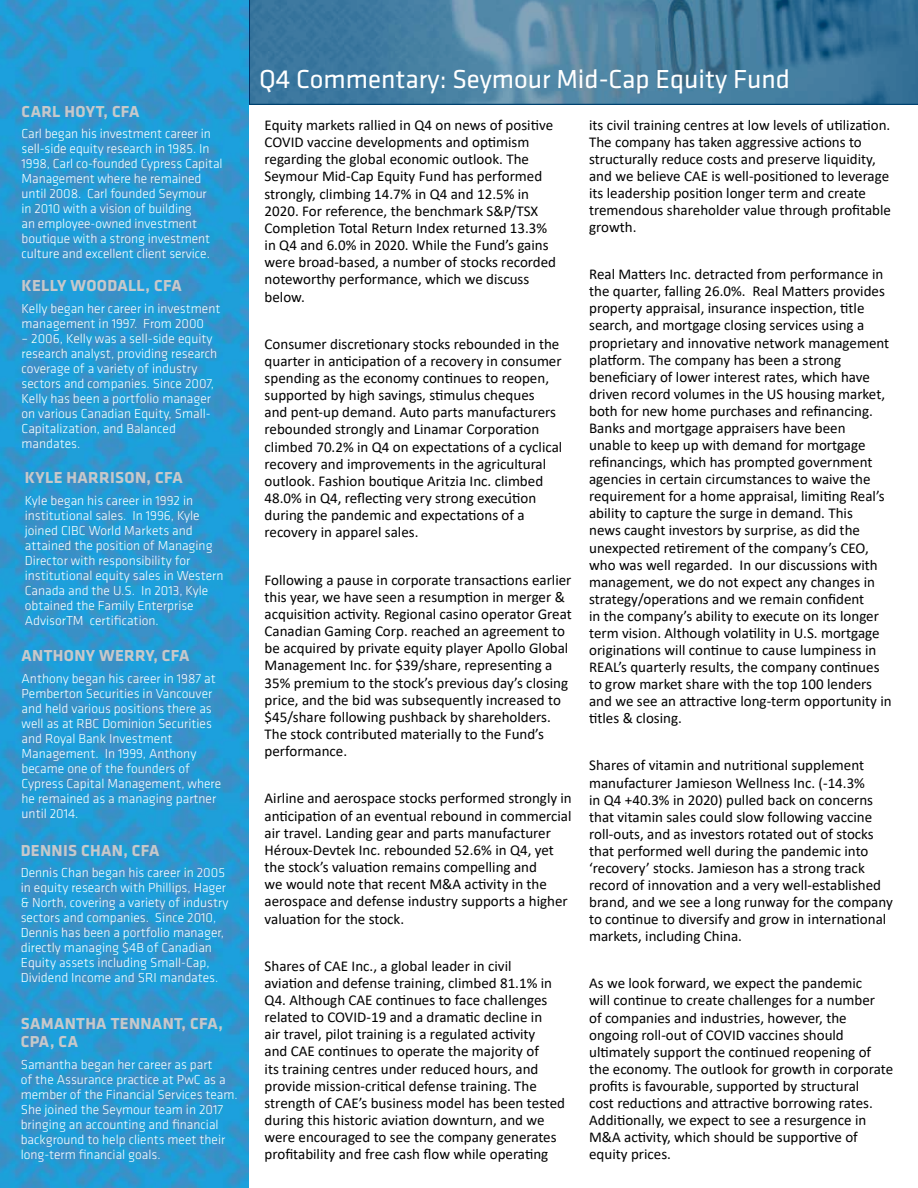
<style>
.page{position:relative;width:918px;height:1188px;background:#fff}
.page>*{position:absolute;margin:0;border:0;box-sizing:border-box;transform-origin:0 0}
.t1{font:27px "Klavika";color:#fff}
.t2{font:700 16.5px/18.1px "Klavika";letter-spacing:.02em;color:#c7c8ca}
.t3{font:15px/17.1px "Calibri";color:#000}
.t4{font:300 13.5px/15px "Klavika";color:#fff}
</style>
<div class="page">
<svg style="left:0;top:0;width:249px;height:1188px;background:#2898d2"></svg>
<img style="left:251px;top:0;width:667px;height:104px">
<p class="t2" style="left:22px;top:102px;width:119px">CARL HOYT, CFA</p>
<p class="t4" style="left:22px;top:126px;width:202px">Carl began his investment career in sell-side equity research in 1985. In 1998, Carl co-founded Cypress Capital Management where he remained until 2008. Carl founded Seymour<br>in 2010 with a vision of building<br>an employee-owned investment boutique with a strong investment culture and excellent client service.</p>
<p class="t2" style="left:22px;top:277px;width:162px">KELLY WOODALL, CFA</p>
<p class="t4" style="left:22px;top:301px;width:200px">Kelly began her career in investment management in 1997. From 2000</p>
<p class="t4" style="left:22px;top:331px;width:197px">– 2006, Kelly was a sell-side equity research analyst, providing research coverage of a variety of industry sectors and companies. Since 2007,<br>Kelly has been a portfolio manager on various Canadian Equity, Small-<br>Capitalization, and Balanced mandates.</p>
<p class="t2" style="left:25px;top:469px;width:159px">KYLE HARRISON, CFA</p>
<p class="t4" style="left:25px;top:493px;width:200px">Kyle began his career in 1992 in institutional sales. In 1996, Kyle joined CIBC World Markets and attained the position of Managing<br>Director with responsibility for institutional equity sales in Western<br>Canada and the U.S. In 2013, Kyle obtained the Family Enterprise<br>AdvisorTM certification.</p>
<p class="t2" style="left:22px;top:647px;width:169px">ANTHONY WERRY, CFA</p>
<p class="t4" style="left:22px;top:670px;width:201px">Anthony began his career in 1987 at<br>Pemberton Securities in Vancouver and held various positions there as well as at RBC Dominion Securities and Royal Bank Investment<br>Management. In 1999, Anthony became one of the founders of<br>Cypress Capital Management, where he remained as a managing partner until 2014.</p>
<p class="t2" style="left:21px;top:841px;width:140px">DENNIS CHAN, CFA</p>
<p class="t4" style="left:21px;top:865px;width:209px">Dennis Chan began his career in 2005 in equity research with Phillips, Hager &amp; North, covering a variety of industry sectors and companies. Since 2010, Dennis has been a portfolio manager, directly managing $4B of Canadian Equity assets including Small-Cap, Dividend Income and SRI mandates.</p>
<p class="t2" style="left:21px;top:1015px;width:204px">SAMANTHA TENNANT, CFA,<br>CPA, CA</p>
<p class="t4" style="left:21px;top:1057px;width:219px">Samantha began her career as part<br>of the Assurance practice at PwC as a member of the Financial Services team.<br>She joined the Seymour team in 2017 bringing an accounting and financial background to help clients meet their long-term financial goals.</p>
<h1 class="t1" style="left:259px;top:64px;width:532px">Q4 Commentary: Seymour Mid-Cap Equity Fund</h1>
<p class="t3" style="left:265px;top:116px;width:293px">Equity markets rallied in Q4 on news of positive COVID vaccine developments and optimism regarding the global economic outlook. The Seymour Mid-Cap Equity Fund has performed strongly, climbing 14.7% in Q4 and 12.5% in 2020. For reference, the benchmark S&amp;P/TSX Completion Total Return Index returned 13.3% in Q4 and 6.0% in 2020. While the Fund’s gains were broad-based, a number of stocks recorded noteworthy performance, which we discuss below.</p>
<p class="t3" style="left:265px;top:335px;width:299px">Consumer discretionary stocks rebounded in the quarter in anticipation of a recovery in consumer spending as the economy continues to reopen, supported by high savings, stimulus cheques<br>and pent-up demand. Auto parts manufacturers rebounded strongly and Linamar Corporation climbed 70.2% in Q4 on expectations of a cyclical recovery and improvements in the agricultural outlook. Fashion boutique Aritzia Inc. climbed 48.0% in Q4, reflecting very strong execution during the pandemic and expectations of a recovery in apparel sales.</p>
<p class="t3" style="left:265px;top:571px;width:309px">Following a pause in corporate transactions earlier this year, we have seen a resumption in merger &amp; acquisition activity. Regional casino operator Great Canadian Gaming Corp. reached an agreement to be acquired by private equity player Apollo Global Management Inc. for $39/share, representing a 35% premium to the stock’s previous day’s closing price, and the bid was subsequently increased to $45/share following pushback by shareholders.<br>The stock contributed materially to the Fund’s performance.</p>
<p class="t3" style="left:265px;top:789px;width:309px">Airline and aerospace stocks performed strongly in anticipation of an eventual rebound in commercial air travel. Landing gear and parts manufacturer Héroux-Devtek Inc. rebounded 52.6% in Q4, yet the stock’s valuation remains compelling and<br>we would note that recent M&amp;A activity in the aerospace and defense industry supports a higher valuation for the stock.</p>
<p class="t3" style="left:265px;top:957px;width:302px">Shares of CAE Inc., a global leader in civil<br>aviation and defense training, climbed 81.1% in Q4. Although CAE continues to face challenges related to COVID-19 and a dramatic decline in<br>air travel, pilot training is a regulated activity<br>and CAE continues to operate the majority of<br>its training centres under reduced hours, and provide mission-critical defense training. The strength of CAE’s business model has been tested during this historic aviation downturn, and we were encouraged to see the company generates profitability and free cash flow while operating</p>
<p class="t3" style="left:589px;top:116px;width:303px">its civil training centres at low levels of utilization.<br>The company has taken aggressive actions to structurally reduce costs and preserve liquidity, and we believe CAE is well-positioned to leverage its leadership position longer term and create tremendous shareholder value through profitable growth.</p>
<p class="t3" style="left:589px;top:265px;width:304px">Real Matters Inc. detracted from performance in the quarter, falling 26.0%. Real Matters provides property appraisal, insurance inspection, title search, and mortgage closing services using a proprietary and innovative network management platform. The company has been a strong beneficiary of lower interest rates, which have driven record volumes in the US housing market, both for new home purchases and refinancing.<br>Banks and mortgage appraisers have been<br>unable to keep up with demand for mortgage refinancings, which has prompted government agencies in certain circumstances to waive the requirement for a home appraisal, limiting Real’s ability to capture the surge in demand. This<br>news caught investors by surprise, as did the unexpected retirement of the company’s CEO, who was well regarded. In our discussions with management, we do not expect any changes in strategy/operations and we remain confident<br>in the company’s ability to execute on its longer term vision. Although volatility in U.S. mortgage originations will continue to cause lumpiness in REAL’s quarterly results, the company continues to grow market share with the top 100 lenders and we see an attractive long-term opportunity in titles &amp; closing.</p>
<p class="t3" style="left:589px;top:757px;width:305px">Shares of vitamin and nutritional supplement manufacturer Jamieson Wellness Inc. (-14.3%<br>in Q4 +40.3% in 2020) pulled back on concerns that vitamin sales could slow following vaccine roll-outs, and as investors rotated out of stocks that performed well during the pandemic into ‘recovery’ stocks. Jamieson has a strong track record of innovation and a very well-established brand, and we see a long runway for the company to continue to diversify and grow in international markets, including China.</p>
<p class="t3" style="left:589px;top:974px;width:306px">As we look forward, we expect the pandemic<br>will continue to create challenges for a number<br>of companies and industries, however, the ongoing roll-out of COVID vaccines should ultimately support the continued reopening of the economy. The outlook for growth in corporate profits is favourable, supported by structural<br>cost reductions and attractive borrowing rates.<br>Additionally, we expect to see a resurgence in M&amp;A activity, which should be supportive of equity prices.</p>
</div>
